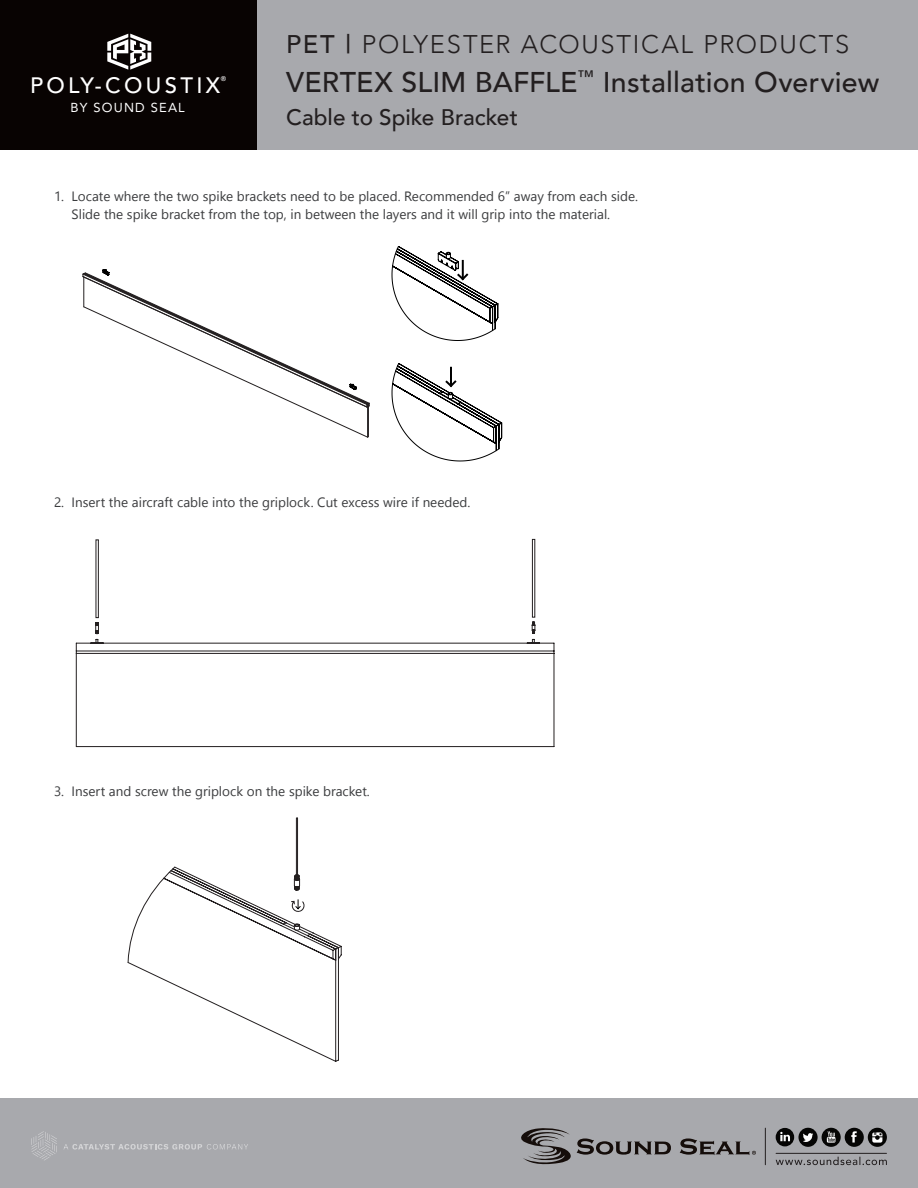
<style>
.page{position:relative;width:918px;height:1188px;background:#fff}
.page>*{position:absolute;margin:0;border:0;box-sizing:border-box;transform-origin:0 0}
.Body_Copy{font:500 28.5px "Avenir";letter-spacing:.005em;color:#231f20}
.Body_Copy-2{font:300 25.5px "Avenir";letter-spacing:.065em;color:#231f20}
.Body_Copy-3{font:500 22.5px "Avenir";color:#231f20}
.t1{font:500 22.2px "Avenir";letter-spacing:.15em;color:#fff}
.t2{font:13.5px/18px "Nirmala UI";color:#3b3c3e}
.t3{font:12.9px "Avenir";letter-spacing:.09em;color:#fff}
.t4{font:500 6.75px "Avenir";color:#fff}
.s1{font-weight:500}
</style>
<div class="page">
<div style="left:0;top:0;width:263px;height:150px;background:#080302"></div>
<div style="left:257px;top:0;width:661px;height:150px;background:#a8a9ad"></div>
<div style="left:0;top:1099px;width:918px;height:89px;background:#a8a9ad"></div>
<svg style="left:392px;top:246px;width:106px;height:95px"></svg>
<svg style="left:392px;top:363px;width:110px;height:98px"></svg>
<svg style="left:83px;top:270px;width:287px;height:167px"></svg>
<hr style="left:103px;top:643px;width:424px;height:1px;background:#231f20">
<hr style="left:76px;top:651px;width:478px;height:1px;background:#231f20">
<hr style="left:76px;top:653px;width:478px;height:1px;background:#231f20">
<hr style="left:554px;top:653px;width:1px;height:94px;background:#231f20">
<hr style="left:76px;top:746px;width:478px;height:1px;background:#231f20">
<hr style="left:76px;top:653px;width:1px;height:94px;background:#231f20">
<div style="left:96px;top:540px;width:3px;height:78px;border:1px solid #231f20"></div>
<svg style="left:76px;top:622px;width:28px;height:31px"></svg>
<div style="left:532px;top:539px;width:3px;height:78px;border:1px solid #231f20"></div>
<svg style="left:527px;top:622px;width:28px;height:31px"></svg>
<svg style="left:128px;top:818px;width:213px;height:244px"></svg>
<svg style="left:107px;top:34px;width:44px;height:36px"></svg>
<svg style="left:521px;top:1128px;width:150px;height:36px"></svg>
<svg style="left:680px;top:1138px;width:76px;height:17px"></svg>
<hr style="left:765px;top:1128px;width:1px;height:37px;background:#231f20">
<svg style="left:776px;top:1157px;width:111px;height:8px"></svg>
<hr style="left:776px;top:1153px;width:111px;height:1px;background:#231f20">
<div style="left:776px;top:1128px;width:18px;height:18px;background:#050504;border-radius:50%"></div>
<svg style="left:780px;top:1132px;width:10px;height:9px"></svg>
<div style="left:798px;top:1128px;width:20px;height:19px;background:#050504;border-radius:50%"></div>
<svg style="left:803px;top:1133px;width:10px;height:9px"></svg>
<div style="left:822px;top:1128px;width:19px;height:19px;background:#050504;border-radius:50%"></div>
<svg style="left:827px;top:1131px;width:9px;height:12px"></svg>
<div style="left:845px;top:1128px;width:19px;height:19px;background:#050504;border-radius:50%"></div>
<svg style="left:851px;top:1131px;width:6px;height:12px"></svg>
<svg style="left:868px;top:1128px;width:19px;height:19px"></svg>
<svg style="left:872px;top:1132px;width:10px;height:11px"></svg>
<svg style="left:31px;top:1131px;width:26px;height:30px"></svg>
<svg style="left:64px;top:1144px;width:184px;height:6px"></svg>
<p class="t1" style="left:30px;top:66px;width:192px">POLY-COUSTIX</p>
<p class="t4" style="left:221px;top:73px;width:7px">®</p>
<p class="t3" style="left:71px;top:97px;width:116px">BY SOUND SEAL</p>
<p class="Body_Copy-2" style="left:286px;top:29px;width:565px"><span class="s1">PET |</span> POLYESTER ACOUSTICAL PRODUCTS</p>
<p class="Body_Copy" style="left:286px;top:57px;width:595px">VERTEX SLIM BAFFLE<sup>™</sup> Installation Overview</p>
<p class="Body_Copy-3" style="left:286px;top:97px;width:233px">Cable to Spike Bracket</p>
<p class="t2" style="left:72px;top:187px;width:568px;text-indent:-18px">1. Locate where the two spike brackets need to be placed. Recommended 6” away from each side.<br>Slide the spike bracket from the top, in between the layers and it will grip into the material.</p>
<p class="t2" style="left:54px;top:492px;width:418px">2. Insert the aircraft cable into the griplock. Cut excess wire if needed.</p>
<p class="t2" style="left:54px;top:781px;width:317px">3. Insert and screw the griplock on the spike bracket.</p>
</div>
